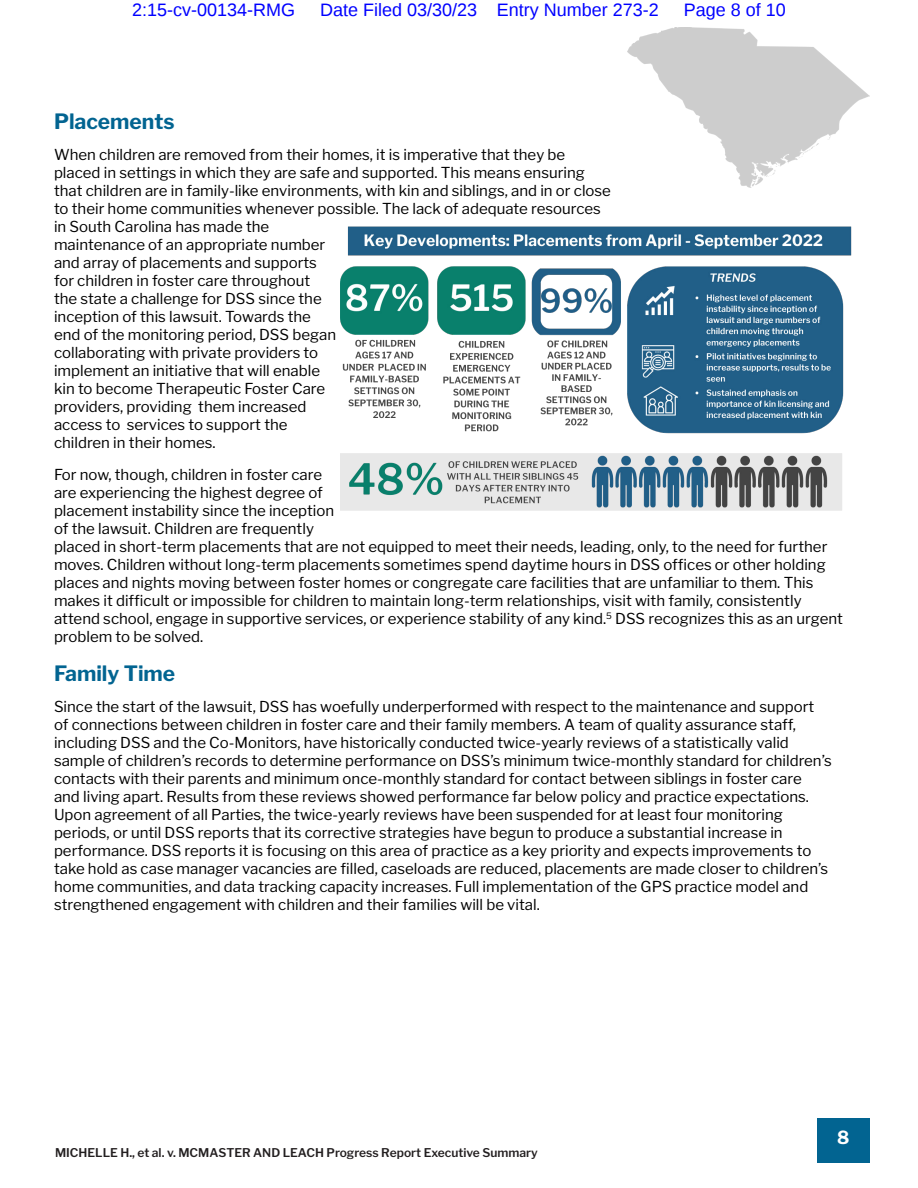
<style>
.page{position:relative;width:918px;height:1188px;background:#fff}
.page>*{position:absolute;margin:0;border:0;box-sizing:border-box;transform-origin:0 0}
.t1{font:700 21px "Libre Franklin";color:#026491}
.t2{font:18px "Liberation Sans";color:#00f}
.t3{font:700 18px "Libre Franklin";color:#fff}
.t4{font:15px/18px "Libre Franklin";color:#000}
.t5{font:600 12px "Libre Franklin";color:#231f20}
</style>
<div class="page">
<div style="left:817px;top:1118px;width:53px;height:45px;background:#026491"></div>
<img style="left:628px;top:27px;width:242px;height:161px">
<img style="left:340px;top:226px;width:512px;height:285px">
<p class="t2" style="left:132px;top:3px;width:165px">2:15-cv-00134-RMG</p>
<p class="t2" style="left:320px;top:3px;width:340px">Date Filed 03/30/23 Entry Number 273-2</p>
<p class="t2" style="left:684px;top:3px;width:103px">Page 8 of 10</p>
<p class="t1" style="left:54px;top:109px;width:122px">Placements</p>
<p class="t4" style="left:54px;top:146px;width:559px">When children are removed from their homes, it is imperative that they be placed in settings in which they are safe and supported. This means ensuring that children are in family-like environments, with kin and siblings, and in or close to their home communities whenever possible. The lack of adequate resources in South Carolina has made the<br>maintenance of an appropriate number<br>and array of placements and supports<br>for children in foster care throughout<br>the state a challenge for DSS since the<br>inception of this lawsuit. Towards the<br>end of the monitoring period, DSS began<br>collaborating with private providers to<br>implement an initiative that will enable<br>kin to become Therapeutic Foster Care<br>providers, providing them increased<br>access to services to support the<br>children in their homes.</p>
<p class="t4" style="left:54px;top:465px;width:791px">For now, though, children in foster care<br>are experiencing the highest degree of<br>placement instability since the inception<br>of the lawsuit. Children are frequently<br>placed in short-term placements that are not equipped to meet their needs, leading, only, to the need for further moves. Children without long-term placements sometimes spend daytime hours in DSS offices or other holding places and nights moving between foster homes or congregate care facilities that are unfamiliar to them. This makes it difficult or impossible for children to maintain long-term relationships, visit with family, consistently attend school, engage in supportive services, or experience stability of any kind.<sup>5</sup> DSS recognizes this as an urgent problem to be solved.</p>
<p class="t1" style="left:54px;top:660px;width:123px">Family Time</p>
<p class="t4" style="left:54px;top:698px;width:779px">Since the start of the lawsuit, DSS has woefully underperformed with respect to the maintenance and support of connections between children in foster care and their family members. A team of quality assurance staff, including DSS and the Co-Monitors, have historically conducted twice-yearly reviews of a statistically valid sample of children’s records to determine performance on DSS’s minimum twice-monthly standard for children’s contacts with their parents and minimum once-monthly standard for contact between siblings in foster care<br>and living apart. Results from these reviews showed performance far below policy and practice expectations.<br>Upon agreement of all Parties, the twice-yearly reviews have been suspended for at least four monitoring periods, or until DSS reports that its corrective strategies have begun to produce a substantial increase in performance. DSS reports it is focusing on this area of practice as a key priority and expects improvements to take hold as case manager vacancies are filled, caseloads are reduced, placements are made closer to children’s home communities, and data tracking capacity increases. Full implementation of the GPS practice model and strengthened engagement with children and their families will be vital.</p>
<p class="t5" style="left:55px;top:1145px;width:484px">MICHELLE H., et al. v. MCMASTER AND LEACH Progress Report Executive Summary</p>
<p class="t3" style="left:837px;top:1126px;width:14px">8</p>
</div>
